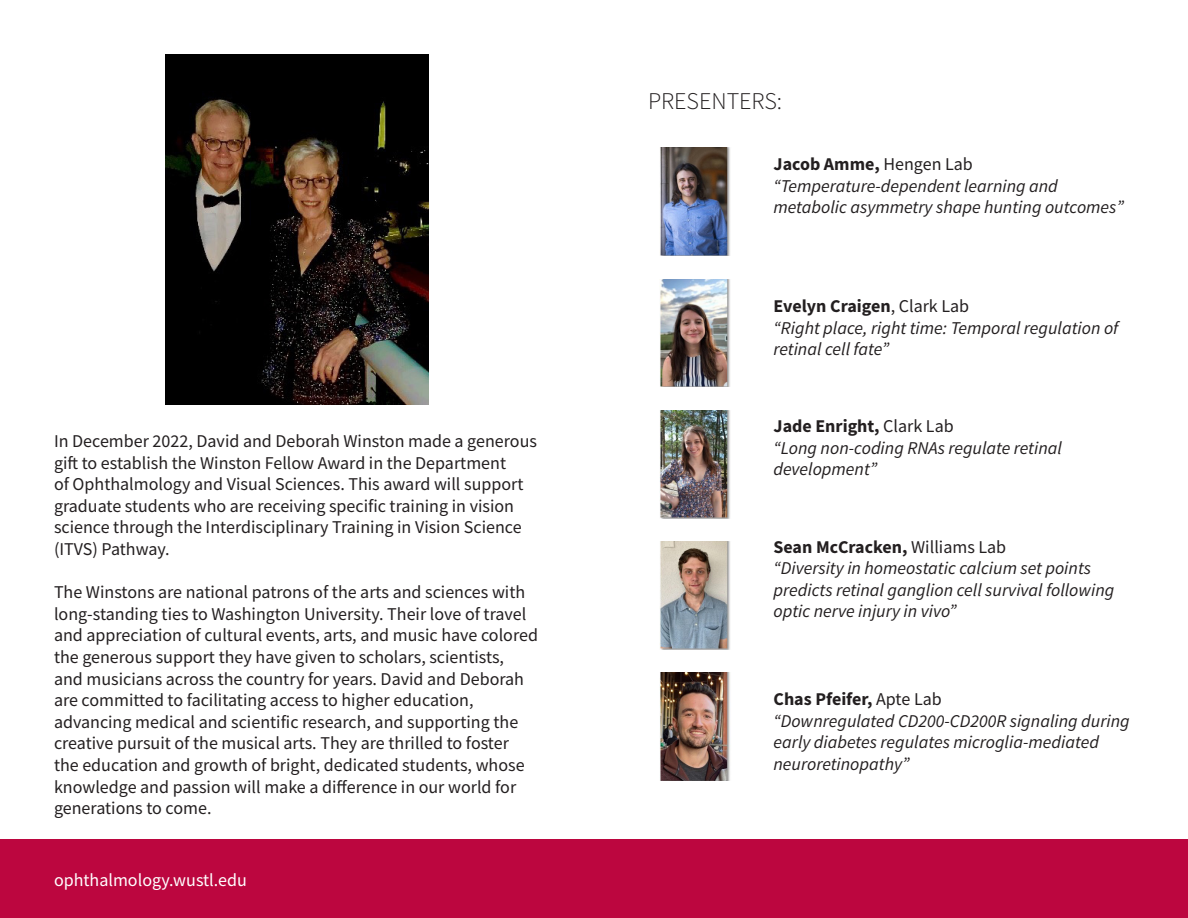
<style>
.page{position:relative;width:1188px;height:918px;background:#fff}
.page>*{position:absolute;margin:0;border:0;box-sizing:border-box;transform-origin:0 0}
.body_text{font:300 24px "Source Sans Pro";color:#231f20}
.t1{font:18px/21.6px "Source Sans Pro";color:#231f20}
.body_text-2{font:italic 18px/21.6px "Source Sans Pro";color:#231f20}
.t2{font:18px "Source Sans Pro";color:#fff}
.s1{font-weight:700;font-style:normal}
.s2{font-style:normal}
</style>
<div class="page">
<div style="left:0;top:839px;width:1188px;height:79px;background:#bc063f"></div>
<img style="left:660px;top:279px;width:70px;height:108px">
<img style="left:660px;top:148px;width:70px;height:108px">
<img style="left:659px;top:410px;width:71px;height:108px">
<img style="left:660px;top:541px;width:70px;height:108px">
<img style="left:660px;top:672px;width:70px;height:108px">
<img style="left:165px;top:54px;width:264px;height:351px">
<p class="t1" style="left:54px;top:430px;width:485px">In December 2022, David and Deborah Winston made a generous gift to establish the Winston Fellow Award in the Department<br>of Ophthalmology and Visual Sciences. This award will support graduate students who are receiving specific training in vision science through the Interdisciplinary Training in Vision Science (ITVS) Pathway.</p>
<p class="t1" style="left:54px;top:581px;width:486px">The Winstons are national patrons of the arts and sciences with long-standing ties to Washington University. Their love of travel and appreciation of cultural events, arts, and music have colored the generous support they have given to scholars, scientists,<br>and musicians across the country for years. David and Deborah are committed to facilitating access to higher education, advancing medical and scientific research, and supporting the creative pursuit of the musical arts. They are thrilled to foster the education and growth of bright, dedicated students, whose knowledge and passion will make a difference in our world for generations to come.</p>
<p class="t2" style="left:54px;top:868px;width:194px">ophthalmology.wustl.edu</p>
<p class="body_text" style="left:648px;top:86px;width:136px">PRESENTERS:</p>
<p class="body_text-2" style="left:774px;top:153px;width:352px"><span class="s1">Jacob Amme,</span> <span class="s2">Hengen Lab </span>“Temperature-dependent learning and metabolic asymmetry shape hunting outcomes”</p>
<p class="body_text-2" style="left:774px;top:295px;width:346px"><span class="s1">Evelyn Craigen</span><span class="s2">, Clark Lab<br></span>“Right place, right time: Temporal regulation of retinal cell fate”</p>
<p class="body_text-2" style="left:774px;top:415px;width:290px"><span class="s1">Jade Enright,</span> <span class="s2">Clark Lab<br></span>“Long non-coding RNAs regulate retinal development”</p>
<p class="body_text-2" style="left:774px;top:536px;width:342px"><span class="s1">Sean McCracken,</span> <span class="s2">Williams Lab<br></span>“Diversity in homeostatic calcium set points predicts retinal ganglion cell survival following optic nerve injury in vivo”</p>
<p class="body_text-2" style="left:774px;top:688px;width:358px"><span class="s1">Chas Pfeifer,</span> <span class="s2">Apte Lab<br></span>“Downregulated CD200-CD200R signaling during early diabetes regulates microglia-mediated neuroretinopathy”</p>
</div>
